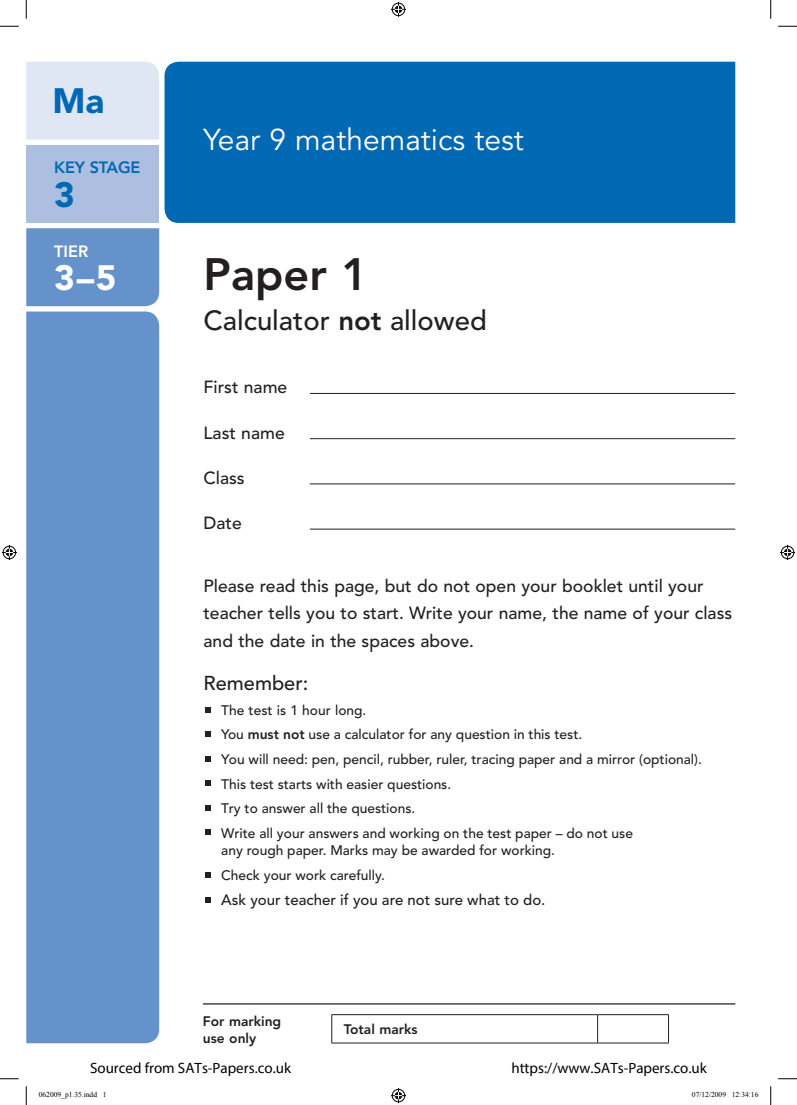
<style>
.page{position:relative;width:797px;height:1105px;background:#fff}
.page>*{position:absolute;margin:0;border:0;box-sizing:border-box;transform-origin:0 0}
.t1{font:800 45px "Avenir";color:#231f20}
.t2{font:900 35px "Avenir";color:#fff}
.t3{font:900 35px "Avenir";color:#0168b3}
.t4{font:30px "Avenir";color:#fff}
.t5{font:500 27.5px "Avenir";color:#231f20}
.t6{font:500 20px "Avenir";color:#231f20}
.t7{font:500 17.5px/27.5px "Avenir";color:#231f20}
.t8{font:800 16.25px "Avenir";color:#fff}
.t9{font:800 16.25px "Avenir";color:#0168b3}
.t10{font:15px "Myriad Pro";color:#000}
.t11{font:500 15px "Avenir";color:#231f20}
.t12{font:500 13.75px/24.6px "Avenir";color:#231f20}
.t13{font:800 13.75px/17.5px "Avenir";color:#231f20}
.t14{font:7.5px "Times New Roman";color:#000}
.s1{font-weight:800}
</style>
<div class="page">
<div style="left:26px;top:228px;width:133px;height:78px;background:#6692cb"></div>
<div style="left:164px;top:62px;width:571px;height:161px;background:#0168b3"></div>
<div style="left:26px;top:311px;width:133px;height:732px;background:#6692cb"></div>
<div style="left:26px;top:62px;width:133px;height:78px;background:#e0e7f4"></div>
<div style="left:26px;top:145px;width:133px;height:78px;background:#acbfe1"></div>
<hr style="left:310px;top:393px;width:425px;height:1px;background:#231f20">
<hr style="left:310px;top:438px;width:425px;height:1px;background:#231f20">
<hr style="left:310px;top:484px;width:425px;height:1px;background:#231f20">
<hr style="left:310px;top:529px;width:425px;height:1px;background:#231f20">
<svg style="left:205px;top:707px;width:5px;height:5px"></svg>
<svg style="left:205px;top:731px;width:5px;height:6px"></svg>
<svg style="left:205px;top:756px;width:5px;height:5px"></svg>
<svg style="left:205px;top:780px;width:5px;height:6px"></svg>
<svg style="left:205px;top:805px;width:5px;height:6px"></svg>
<svg style="left:205px;top:830px;width:5px;height:5px"></svg>
<svg style="left:205px;top:872px;width:5px;height:5px"></svg>
<svg style="left:205px;top:897px;width:5px;height:5px"></svg>
<hr style="left:203px;top:1003px;width:532px;height:1px;background:#231f20">
<hr style="left:331px;top:1014px;width:266px;height:1px;background:#231f20">
<svg style="left:331px;top:1015px;width:1px;height:28px"></svg>
<hr style="left:597px;top:1014px;width:72px;height:1px;background:#231f20">
<svg style="left:597px;top:1015px;width:1px;height:28px"></svg>
<svg style="left:668px;top:1015px;width:1px;height:28px"></svg>
<hr style="left:331px;top:1043px;width:266px;height:1px;background:#231f20">
<hr style="left:597px;top:1043px;width:72px;height:1px;background:#231f20">
<svg style="left:0;top:25px;width:19px;height:2px"></svg>
<svg style="left:778px;top:25px;width:19px;height:2px"></svg>
<svg style="left:0;top:1078px;width:19px;height:1px"></svg>
<svg style="left:778px;top:1078px;width:19px;height:1px"></svg>
<svg style="left:25px;top:0;width:2px;height:19px"></svg>
<svg style="left:25px;top:1086px;width:2px;height:19px"></svg>
<svg style="left:770px;top:0;width:1px;height:19px"></svg>
<svg style="left:770px;top:1086px;width:1px;height:19px"></svg>
<svg style="left:391px;top:2px;width:15px;height:15px"></svg>
<svg style="left:391px;top:1088px;width:15px;height:15px"></svg>
<svg style="left:2px;top:545px;width:15px;height:15px"></svg>
<svg style="left:780px;top:545px;width:15px;height:15px"></svg>
<h2 class="t3" style="left:52px;top:80px;width:53px">Ma</h2>
<p class="t9" style="left:54px;top:158px;width:86px">E</p>
<h2 class="t3" style="left:54px;top:174px;width:22px">3</h2>
<p class="t8" style="left:54px;top:241px;width:36px">Tier</p>
<h2 class="t2" style="left:54px;top:257px;width:64px">3–5</h2>
<h3 class="t4" style="left:203px;top:123px;width:322px">Year 9 mathematics test</h3>
<h1 class="t1" style="left:203px;top:248px;width:166px">Paper 1</h1>
<h3 class="t5" style="left:203px;top:305px;width:285px">Calculator <span class="s1">not</span> allowed</h3>
<p class="t7" style="left:203px;top:374px;width:85px">First name</p>
<p class="t7" style="left:203px;top:419px;width:83px">Last name</p>
<p class="t7" style="left:203px;top:464px;width:43px">Class</p>
<p class="t7" style="left:203px;top:510px;width:40px">Date</p>
<p class="t7" style="left:203px;top:572px;width:530px">Please read this page, but do not open your booklet until your teacher tells you to start. Write your name, the name of your class and the date in the spaces above.</p>
<h3 class="t6" style="left:203px;top:671px;width:106px">Remember:</h3>
<p class="t12" style="left:221px;top:698px;width:482px">The test is 1 hour long.<br>You <span class="s1">must not</span> use a calculator for any question in this test.<br>You will need: pen, pencil, rubber, ruler, tracing paper and a mirror (optional).<br>This test starts with easier questions.<br>Try to answer all the questions.<br>Write all your answers and working on the test paper – do not use</p>
<p class="t12" style="left:221px;top:838px;width:335px">any rough paper. Marks may be awarded for working.<br>Check your work carefully.</p>
<p class="t11" style="left:221px;top:891px;width:326px">Ask your teacher if you are not sure what to do.</p>
<p class="t13" style="left:203px;top:1012px;width:80px">For marking use only</p>
<p class="t13" style="left:344px;top:1020px;width:75px">Total marks</p>
<p class="t10" style="left:90px;top:1058px;width:203px">Sourced from SATs-Papers.co.uk</p>
<p class="t10" style="left:511px;top:1058px;width:197px">https://www.SATs-Papers.co.uk</p>
<p class="t14" style="left:39px;top:1090px;width:69px">062009_p1.35.indd 1</p>
<p class="t14" style="left:692px;top:1090px;width:68px">07/12/2009 12:34:16</p>
</div>
